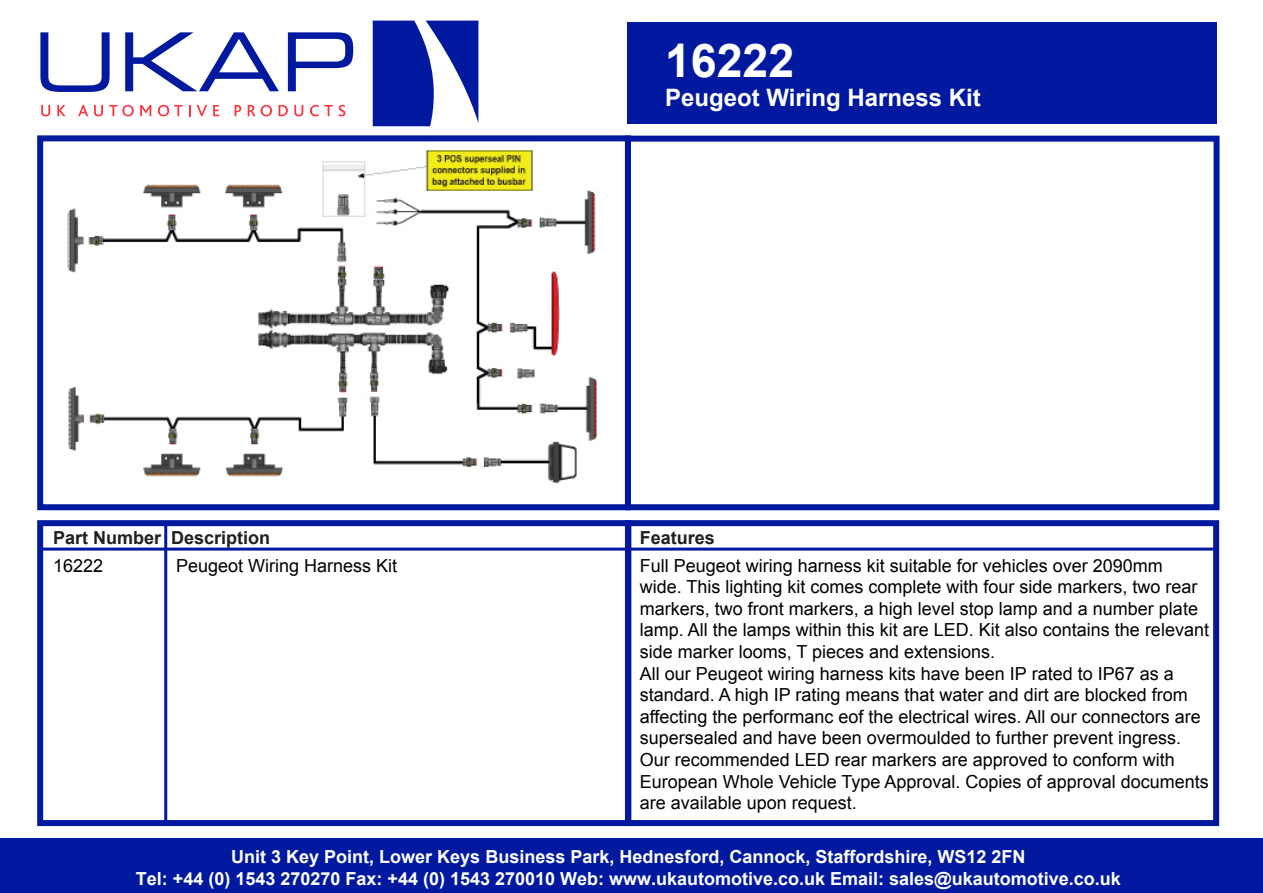
<style>
.page{position:relative;width:1263px;height:893px;background:#fff}
.page>*{position:absolute;margin:0;border:0;box-sizing:border-box;transform-origin:0 0}
.t1{font:700 46.5px "Arial";color:#fff}
.t2{font:700 24px "Arial";color:#fff}
.t3{font:18px/21.6px "Arial";color:#000}
.t4{font:700 18px/21.6px "Arial";color:#fff;text-align:center}
.t5{font:700 18px "Arial";color:#231f20}
</style>
<div class="page">
<svg style="left:41px;top:105px;width:9px;height:11px"></svg>
<svg style="left:57px;top:105px;width:9px;height:11px"></svg>
<svg style="left:78px;top:105px;width:10px;height:11px"></svg>
<svg style="left:94px;top:105px;width:9px;height:11px"></svg>
<svg style="left:109px;top:105px;width:25px;height:11px"></svg>
<svg style="left:140px;top:105px;width:11px;height:11px"></svg>
<svg style="left:158px;top:105px;width:25px;height:11px"></svg>
<svg style="left:189px;top:105px;width:2px;height:11px"></svg>
<svg style="left:197px;top:105px;width:10px;height:11px"></svg>
<svg style="left:213px;top:105px;width:6px;height:11px"></svg>
<svg style="left:235px;top:105px;width:6px;height:11px"></svg>
<svg style="left:248px;top:105px;width:24px;height:11px"></svg>
<svg style="left:279px;top:105px;width:9px;height:11px"></svg>
<svg style="left:294px;top:105px;width:9px;height:11px"></svg>
<svg style="left:310px;top:105px;width:35px;height:11px"></svg>
<svg style="left:373px;top:21px;width:105px;height:105px"></svg>
<svg style="left:40px;top:32px;width:70px;height:60px"></svg>
<svg style="left:125px;top:32px;width:154px;height:59px"></svg>
<svg style="left:288px;top:32px;width:65px;height:59px"></svg>
<div style="left:37px;top:135px;width:594px;height:375px;background:#fff;border:6px solid #00199f"></div>
<div style="left:628px;top:22px;width:589px;height:102px;background:#00199f"></div>
<div style="left:0;top:839px;width:1263px;height:54px;background:#00199f"></div>
<div style="left:37px;top:520px;width:594px;height:306px;border:6px solid #00199f"></div>
<div style="left:625px;top:136px;width:594px;height:374px;border:6px solid #00199f"></div>
<div style="left:625px;top:520px;width:594px;height:306px;border:6px solid #00199f"></div>
<hr style="left:40px;top:548px;width:1176px;height:3px;background:#00199f">
<hr style="left:164px;top:523px;width:3px;height:300px;background:#00199f">
<img style="left:67px;top:150px;width:530px;height:334px">
<p class="t5" style="left:53px;top:525px;width:219px">Part Number Description</p>
<p class="t3" style="left:53px;top:555px;width:52px">16222</p>
<p class="t3" style="left:176px;top:555px;width:223px">Peugeot Wiring Harness Kit</p>
<h1 class="t1" style="left:665px;top:29px;width:131px">16222</h1>
<h2 class="t2" style="left:665px;top:81px;width:317px">Peugeot Wiring Harness Kit</h2>
<p class="t5" style="left:640px;top:525px;width:77px">Features</p>
<p class="t3" style="left:640px;top:555px;width:571px">Full Peugeot wiring harness kit suitable for vehicles over 2090mm wide. This lighting kit comes complete with four side markers, two rear markers, two front markers, a high level stop lamp and a number plate lamp. All the lamps within this kit are LED. Kit also contains the relevant side marker looms, T pieces and extensions.<br>All our Peugeot wiring harness kits have been IP rated to IP67 as a standard. A high IP rating means that water and dirt are blocked from affecting the performanc eof the electrical wires. All our connectors are supersealed and have been overmoulded to further prevent ingress.<br>Our recommended LED rear markers are approved to conform with European Whole Vehicle Type Approval. Copies of approval documents are available upon request.</p>
<p class="t4" style="left:136px;top:846px;width:986px">Unit 3 Key Point, Lower Keys Business Park, Hednesford, Cannock, Staffordshire, WS12 2FN<br>Tel: +44 (0) 1543 270270 Fax: +44 (0) 1543 270010 Web: www.ukautomotive.co.uk Email: sales@ukautomotive.co.uk</p>
</div>
